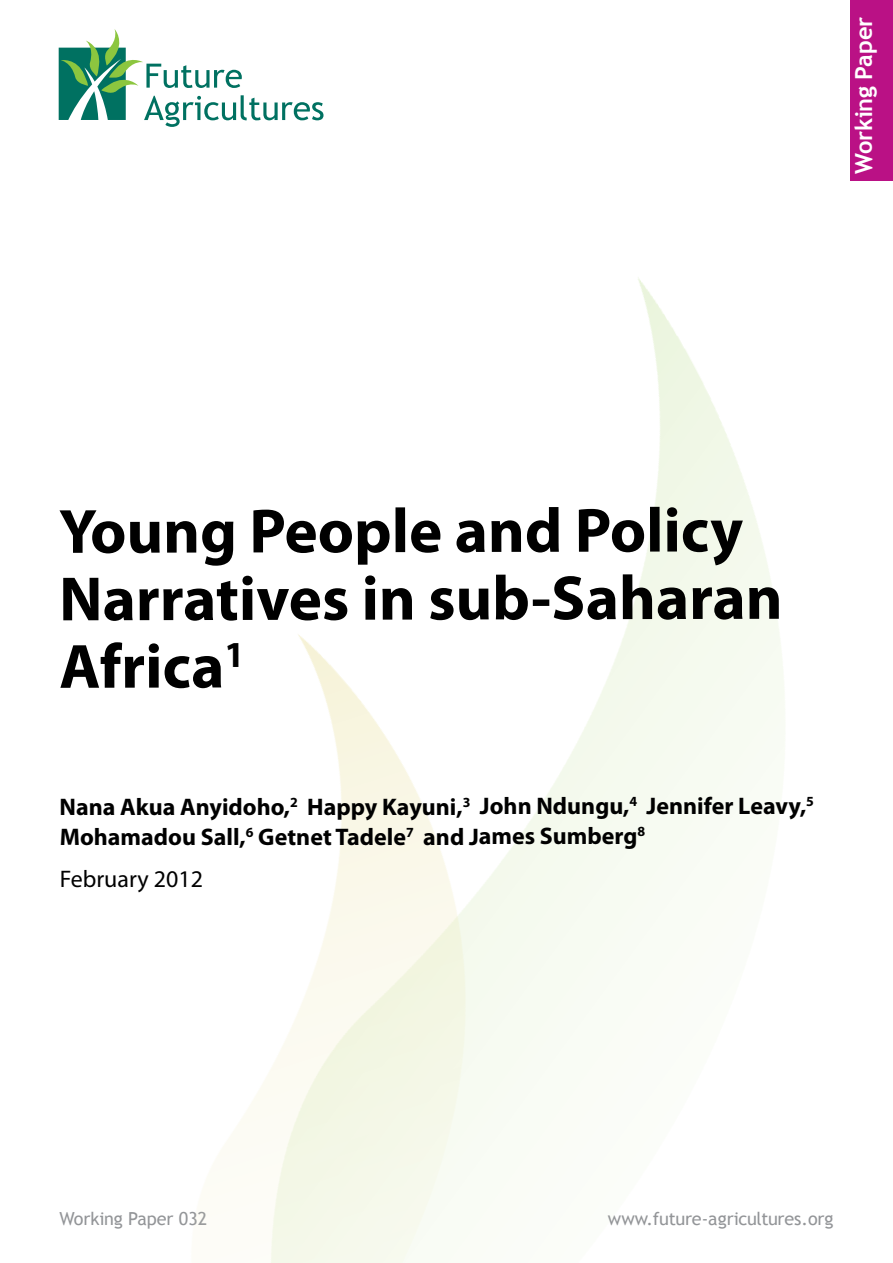
<style>
.page{position:relative;width:893px;height:1263px;background:#fff}
.page>*{position:absolute;margin:0;border:0;box-sizing:border-box;transform-origin:0 0}
.t1{font:700 63px/67.8px "Myriad Pro";letter-spacing:-.005em;color:#000}
.t2{font:700 24px/30.3px "Myriad Pro";letter-spacing:-.005em;color:#000}
.t3{font:24px "Myriad Pro";letter-spacing:-.005em;color:#000}
.t4{font:700 23.7px "Trebuchet MS";letter-spacing:-.005em;color:#fff}
.t5{font:18px "Trebuchet MS";letter-spacing:-.005em;color:#939598}
</style>
<div class="page">
<svg style="left:59px;top:29px;width:264px;height:98px"></svg>
<div style="left:850px;top:0;width:43px;height:180px;background:#ba1185"></div>
<p class="t4" style="left:849px;top:174px;width:158px;rotate:-90deg">Working Paper</p>
<h1 class="t1" style="left:59px;top:495px;width:725px">Young People and Policy<br>Narratives in sub-Saharan<br>Africa<sup>1</sup></h1>
<p class="t2" style="left:60px;top:790px;width:756px">Nana Akua Anyidoho,<sup>2</sup> Happy Kayuni,<sup>3</sup> John Ndungu,<sup>4</sup> Jennifer Leavy,<sup>5<br></sup>Mohamadou Sall,<sup>6</sup> Getnet Tadele<sup>7</sup> and James Sumberg<sup>8</sup></p>
<p class="t3" style="left:60px;top:864px;width:145px">February 2012</p>
<p class="t5" style="left:60px;top:1208px;width:149px">Working Paper 032</p>
<p class="t5" style="left:608px;top:1208px;width:227px">www.future-agricultures.org</p>
</div>
